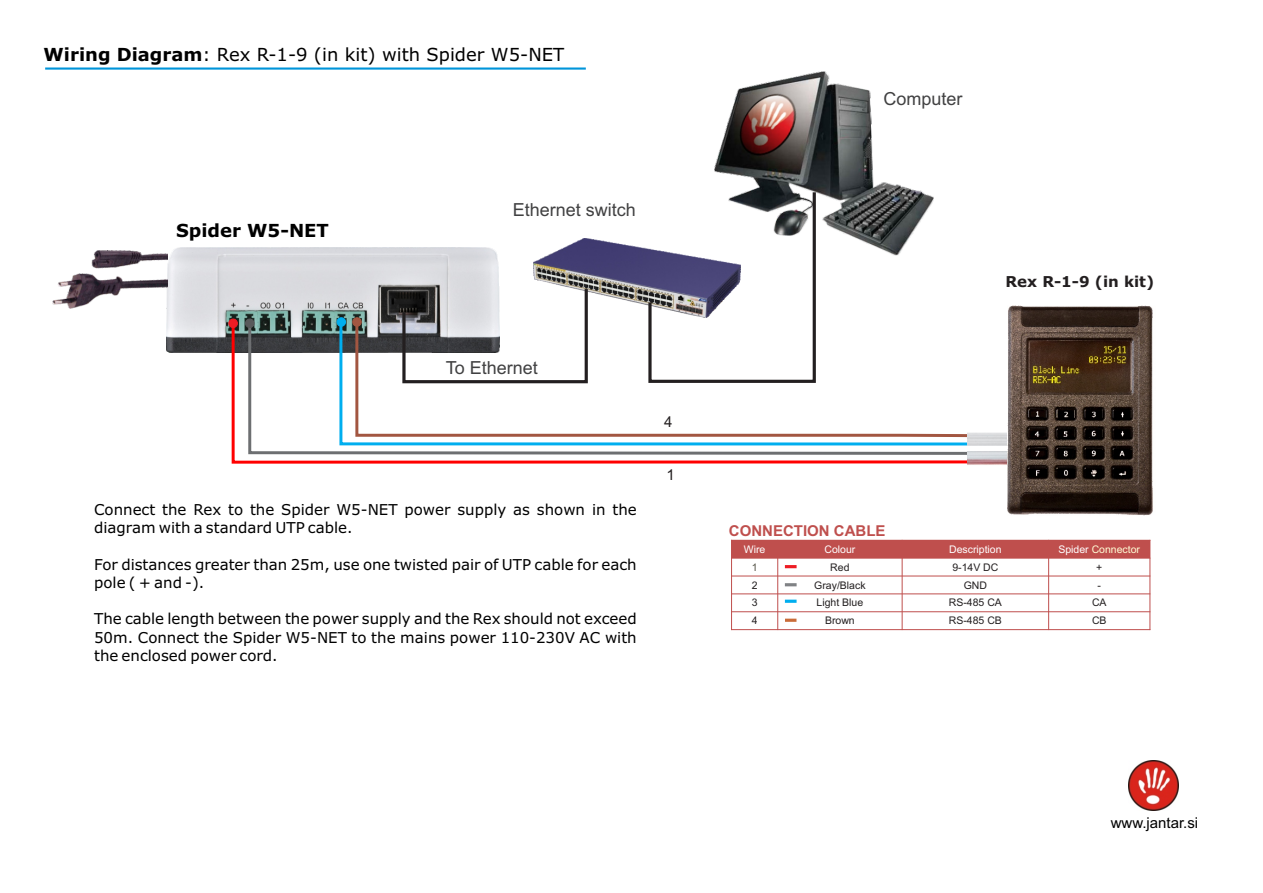
<style>
.page{position:relative;width:1263px;height:893px;background:#fff}
.page>*{position:absolute;margin:0;border:0;box-sizing:border-box;transform-origin:0 0}
.t1{font:18px "Verdana";color:#000}
.t2{font:18px "Arial";color:#414142}
.t3{font:700 18px "Verdana";color:#000}
.t4{font:15px/18.3px "Verdana";color:#000}
.t5{font:700 15px "Arial";color:#bf4f4d}
.t6{font:700 15px "Verdana";color:#231f20}
.t7{font:15px "Arial";color:#000}
.t8{font:15px "Arial";color:#231f20}
.t9{font:10.5px "Arial";color:#231f20}
.t10{font:10.5px "Arial";color:#fff}
.t11{font:10.5px "Arial";color:#fffcd5}
.t12{font:10.5px "Arial";color:#58574b}
.s1{font-weight:700}
.s2{color:#fff}
</style>
<div class="page">
<img style="left:166px;top:247px;width:333px;height:105px">
<svg style="left:230px;top:319px;width:737px;height:145px"></svg>
<svg style="left:247px;top:320px;width:720px;height:136px"></svg>
<img style="left:1128px;top:760px;width:51px;height:51px">
<hr style="left:45px;top:67px;width:541px;height:3px;background:#0095da">
<svg style="left:338px;top:318px;width:635px;height:129px"></svg>
<svg style="left:354px;top:318px;width:618px;height:121px"></svg>
<div style="left:731px;top:540px;width:47px;height:18px;background:#bf4f4d"></div>
<div style="left:778px;top:540px;width:124px;height:18px;background:#bf4f4d"></div>
<div style="left:902px;top:540px;width:147px;height:18px;background:#bf4f4d"></div>
<div style="left:1049px;top:540px;width:101px;height:18px;background:#bf4f4d"></div>
<hr style="left:731px;top:540px;width:1px;height:90px;background:#bf4f4d">
<hr style="left:777px;top:540px;width:1px;height:90px;background:#bf4f4d">
<hr style="left:902px;top:540px;width:1px;height:90px;background:#bf4f4d">
<hr style="left:1048px;top:540px;width:1px;height:90px;background:#bf4f4d">
<hr style="left:1149px;top:540px;width:1px;height:90px;background:#bf4f4d">
<hr style="left:731px;top:629px;width:419px;height:1px;background:#bf4f4d">
<hr style="left:731px;top:611px;width:419px;height:1px;background:#bf4f4d">
<hr style="left:731px;top:593px;width:419px;height:1px;background:#bf4f4d">
<hr style="left:731px;top:576px;width:419px;height:1px;background:#bf4f4d">
<hr style="left:731px;top:558px;width:419px;height:1px;background:#bf4f4d">
<svg style="left:785px;top:600px;width:11px;height:3px"></svg>
<svg style="left:785px;top:619px;width:11px;height:3px"></svg>
<svg style="left:785px;top:565px;width:11px;height:3px"></svg>
<svg style="left:785px;top:583px;width:12px;height:3px"></svg>
<img style="left:52px;top:251px;width:116px;height:57px">
<img style="left:714px;top:72px;width:219px;height:183px">
<img style="left:533px;top:238px;width:114px;height:67px">
<svg style="left:401px;top:286px;width:188px;height:99px"></svg>
<svg style="left:647px;top:189px;width:170px;height:195px"></svg>
<div style="left:245px;top:319px;width:9px;height:9px;background:#58595b;border:1px solid #58595b;border-radius:50%"></div>
<div style="left:228px;top:319px;width:10px;height:9px;background:#ed1c24;border:1px solid #ed1c24;border-radius:50%"></div>
<div style="left:352px;top:317px;width:10px;height:10px;background:#a25641;border:1px solid #a25641;border-radius:50%"></div>
<div style="left:337px;top:317px;width:9px;height:10px;background:#00aeef;border:1px solid #00aeef;border-radius:50%"></div>
<img style="left:967px;top:451px;width:41px;height:15px">
<img style="left:967px;top:433px;width:41px;height:13px">
<img style="left:1008px;top:305px;width:145px;height:211px">
<p class="t1" style="left:44px;top:48px;width:522px"><span class="s1">Wiring Diagram</span>: Rex R-1-9 (in kit) with Spider W5-NET</p>
<p class="t3" style="left:176px;top:223px;width:154px">Spider W5-NET</p>
<p class="t2" style="left:513px;top:203px;width:125px">Ethernet switch</p>
<p class="t2" style="left:446px;top:361px;width:94px">To Ethernet</p>
<p class="t4" style="left:281px;top:502px;width:118px">Spider W5-NET</p>
<p class="t4" style="left:94px;top:502px;width:182px">Connect the Rex to the</p>
<p class="t4" style="left:404px;top:502px;width:234px">power supply as shown in the</p>
<p class="t4" style="left:94px;top:520px;width:260px">diagram with a standard UTP cable.</p>
<p class="t4" style="left:94px;top:556px;width:544px">For distances greater than 25m, use one twisted pair of UTP cable for each pole ( + and -).</p>
<p class="t4" style="left:94px;top:611px;width:544px;text-align:justify">The cable length between the power supply and the Rex should not exceed 50m. Connect the Spider W5-NET to the mains power 110-230V AC with the enclosed power cord.</p>
<p class="t8" style="left:664px;top:416px;width:10px">4</p>
<p class="t8" style="left:666px;top:469px;width:10px">1</p>
<p class="t2" style="left:883px;top:92px;width:81px">Computer</p>
<p class="t6" style="left:1005px;top:276px;width:150px">Rex R-1-9 (in kit)</p>
<p class="t5" style="left:729px;top:525px;width:158px">CONNECTION CABLE</p>
<p class="t10" style="left:744px;top:545px;width:23px">Wire</p>
<p class="t10" style="left:824px;top:545px;width:32px">Colour</p>
<p class="t10" style="left:949px;top:545px;width:54px">Description</p>
<p class="t11" style="left:1058px;top:545px;width:83px"><span class="s2">Spider</span> Connector</p>
<p class="t12" style="left:752px;top:563px;width:7px">1</p>
<p class="t9" style="left:830px;top:563px;width:21px">Red</p>
<p class="t9" style="left:952px;top:563px;width:48px">9-14V DC</p>
<p class="t9" style="left:1096px;top:563px;width:8px">+</p>
<p class="t9" style="left:752px;top:581px;width:7px">2</p>
<p class="t9" style="left:814px;top:581px;width:53px">Gray/Black</p>
<p class="t9" style="left:964px;top:581px;width:25px">GND</p>
<p class="t9" style="left:1097px;top:581px;width:5px">-</p>
<p class="t9" style="left:752px;top:599px;width:7px">3</p>
<p class="t9" style="left:816px;top:599px;width:48px">Light Blue</p>
<p class="t9" style="left:949px;top:599px;width:55px">RS-485 CA</p>
<p class="t9" style="left:1092px;top:599px;width:16px">CA</p>
<p class="t9" style="left:752px;top:617px;width:7px">4</p>
<p class="t9" style="left:825px;top:617px;width:31px">Brown</p>
<p class="t9" style="left:949px;top:617px;width:55px">RS-485 CB</p>
<p class="t9" style="left:1092px;top:617px;width:16px">CB</p>
<p class="t7" style="left:1111px;top:817px;width:89px">www.jantar.si</p>
</div>
